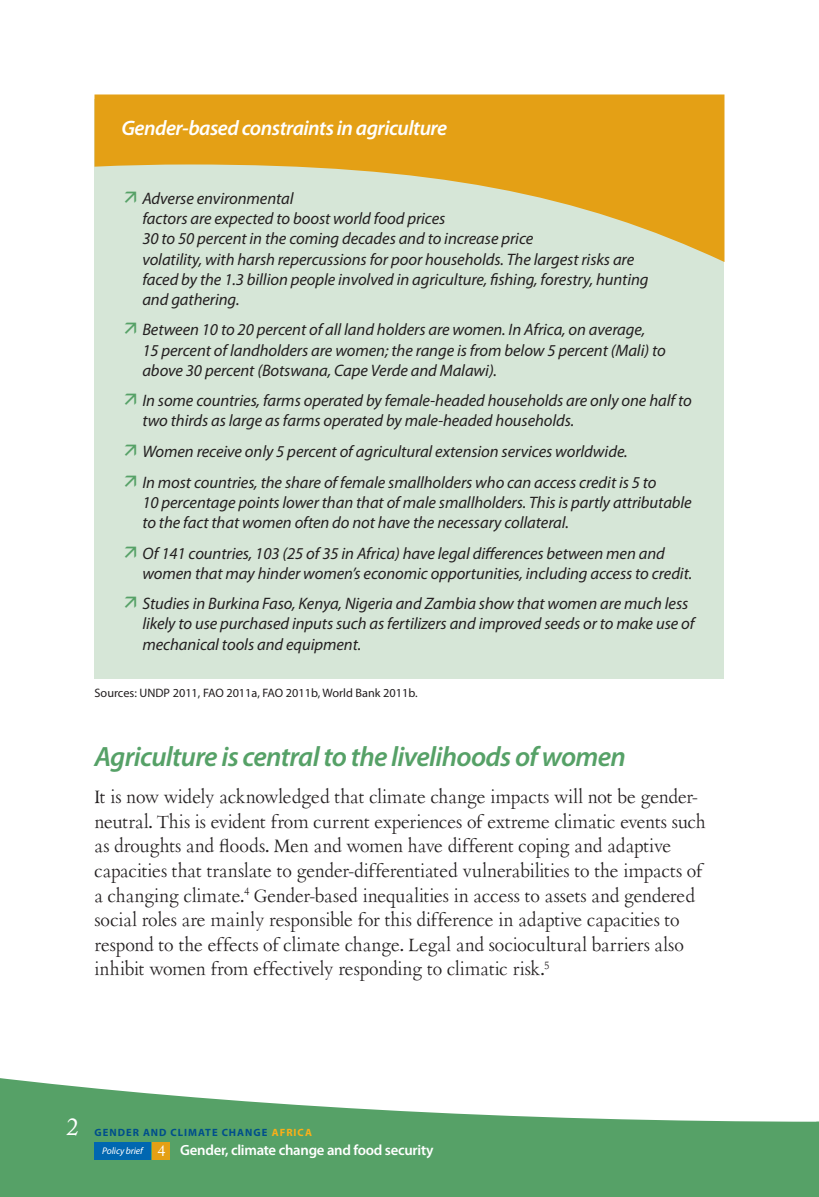
<style>
.page{position:relative;width:819px;height:1197px;background:#fff}
.page>*{position:absolute;margin:0;border:0;box-sizing:border-box;transform-origin:0 0}
.t1{font:italic 600 28px "Myriad Pro";letter-spacing:-.025em;color:#56a167}
.t2{font:24.5px "Adobe Caslon Pro";color:#fff}
.t3{font:italic 600 21px "Myriad Pro";letter-spacing:-.025em;color:#fff}
.t4{font:19.25px/24.7px "Aetna JY Newstyle Roman";letter-spacing:-.005em;color:#231f20}
.t5{font:italic 16.62px/20.1px "Myriad Pro";letter-spacing:-.005em;color:#231f20}
.t6{font:600 14.88px "Myriad Pro";letter-spacing:-.02em;color:#fff}
.t7{font:12.25px "Myriad Pro";color:#231f20}
.t8{font:700 10.5px "Myriad Pro";letter-spacing:.095em;color:#004e8b}
.t9{font:italic 9.62px "Myriad Pro";letter-spacing:-.01em;color:#fff}
.s1{color:#fcaf17}
.s2{font-family:"Adobe Caslon";font-style:normal;font-size:15.75px}
</style>
<div class="page">
<svg style="left:0;top:1078px;width:816px;height:119px;fill:#56a167"></svg>
<div style="left:94px;top:1142px;width:57px;height:17px;background:#0067b1"></div>
<div style="left:153px;top:1142px;width:17px;height:17px;background:#e4a015"></div>
<svg style="left:816px;top:1121px;width:3px;height:76px"></svg>
<div style="left:94px;top:100px;width:630px;height:579px;background:#d6e6d7"></div>
<svg style="left:94px;top:95px;width:630px;height:167px;fill:#e4a015"></svg>
<svg style="left:125px;top:192px;width:11px;height:11px"></svg>
<p class="t3" style="left:121px;top:115px;width:327px">Gender-based constraints in agriculture</p>
<p class="t5" style="left:142px;top:188px;width:508px">Adverse environmental<br>factors are expected to boost world food prices<br>30 to 50 percent in the coming decades and to increase price<br>volatility, with harsh repercussions for poor households. The largest risks are faced by the 1.3 billion people involved in agriculture, fishing, forestry, hunting and gathering.</p>
<p class="t5" style="left:142px;top:320px;width:525px">Between 10 to 20 percent of all land holders are women. In Africa, on average,<br>15 percent of landholders are women; the range is from below 5 percent (Mali) to above 30 percent (Botswana, Cape Verde and Malawi).</p>
<p class="t5" style="left:142px;top:390px;width:551px">In some countries, farms operated by female-headed households are only one half to two thirds as large as farms operated by male-headed households.</p>
<p class="t5" style="left:142px;top:436px;width:516px;line-height:30.6px">Women receive only 5 percent of agricultural extension services worldwide.<br>In most countries, the share of female smallholders who can access credit is 5 to</p>
<p class="t5" style="left:142px;top:492px;width:551px">10 percentage points lower than that of male smallholders. This is partly attributable to the fact that women often do not have the necessary collateral.</p>
<p class="t5" style="left:142px;top:543px;width:551px">Of 141 countries, 103 (25 of 35 in Africa) have legal differences between men and women that may hinder women’s economic opportunities, including access to credit.</p>
<p class="t5" style="left:142px;top:593px;width:554px">Studies in Burkina Faso, Kenya, Nigeria and Zambia show that women are much less likely to use purchased inputs such as fertilizers and improved seeds or to make use of mechanical tools and equipment.</p>
<p class="t7" style="left:94px;top:686px;width:325px">Sources: UNDP 2011, FAO 2011a, FAO 2011b, World Bank 2011b.</p>
<h1 class="t1" style="left:94px;top:739px;width:533px">Agriculture is central to the livelihoods of women</h1>
<p class="t4" style="left:94px;top:785px;width:613px">It is now widely acknowledged that climate change impacts will not be gender&shy;neutral. This is evident from current experiences of extreme climatic events such as droughts and floods. Men and women have different coping and adaptive capacities that translate to gender-differentiated vulnerabilities to the impacts of a changing climate.<sup>4</sup> Gender-based inequalities in access to assets and gendered social roles are mainly responsible for this difference in adaptive capacities to respond to the effects of climate change. Legal and sociocultural barriers also inhibit women from effectively responding to climatic risk.<sup>5</sup></p>
<h2 class="t2" style="left:66px;top:1113px;width:14px">2</h2>
<p class="t8" style="left:95px;top:1125px;width:219px">GENDER AND CLIMATE CHANGE <span class="s1">AFRICA</span></p>
<p class="t6" style="left:180px;top:1141px;width:255px">Gender, climate change and food security</p>
<p class="t9" style="left:102px;top:1145px;width:65px">Policy brief <span class="s2">4</span></p>
</div>
